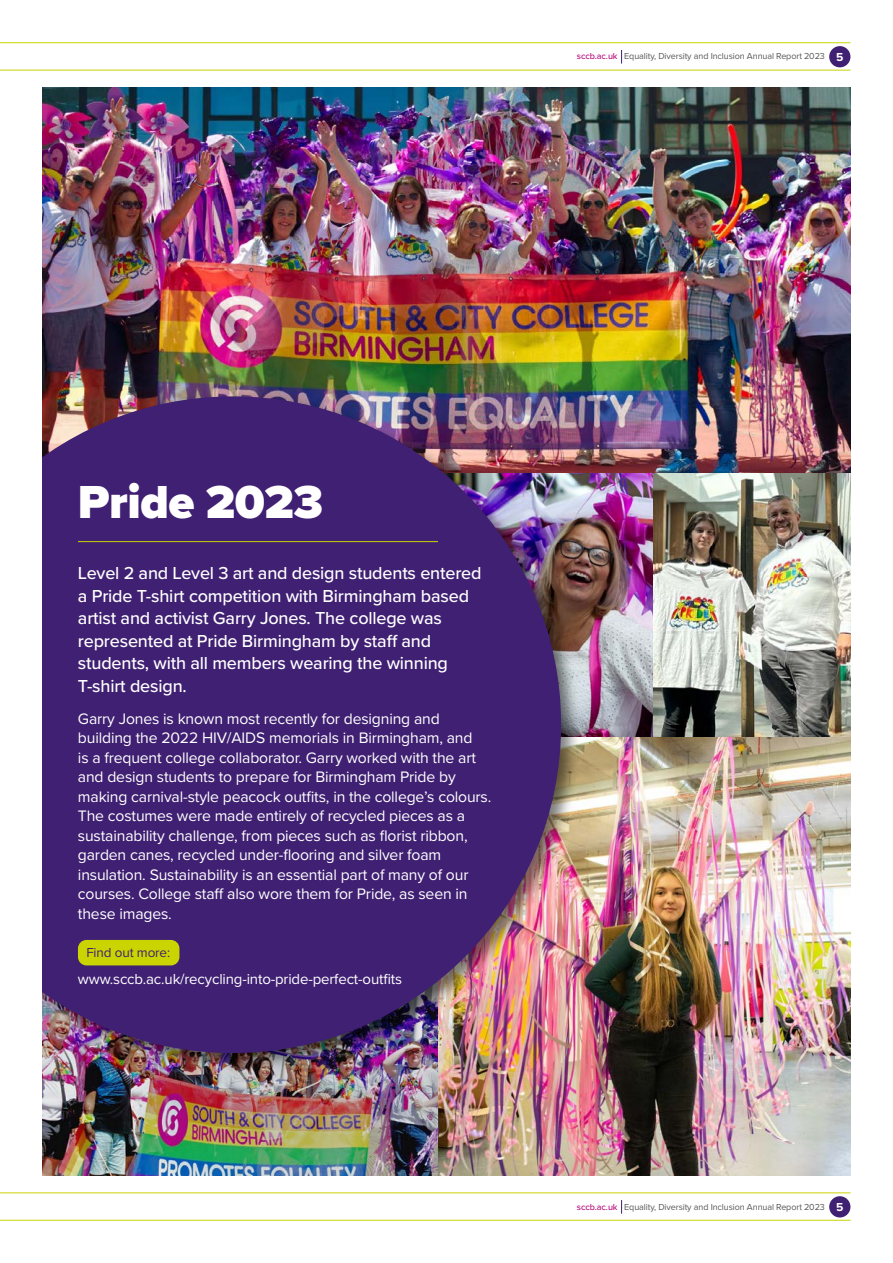
<style>
.page{position:relative;width:893px;height:1263px;background:#fff}
.page>*{position:absolute;margin:0;border:0;box-sizing:border-box;transform-origin:0 0}
.t1{font:900 48px "Proxima Nova";letter-spacing:-.01em;color:#fff}
.t2{font:500 18px/22.5px "Proxima Nova";letter-spacing:-.01em;color:#fff}
.t3{font:15.75px/19.5px "Proxima Nova";letter-spacing:-.01em;color:#fff}
.t4{font:15px "Proxima Nova";letter-spacing:-.01em;color:#fff}
.t5{font:13.5px "Proxima Nova";letter-spacing:-.01em;color:#402072}
.t6{font:700 12px "Proxima Nova";color:#fff}
.t7{font:9px "Proxima Nova";letter-spacing:-.01em;color:#575756}
.s1{font-weight:500;color:#b80e80}
</style>
<div class="page">
<hr style="left:0;top:1192px;width:850px;height:1px;background:#cad400">
<hr style="left:0;top:42px;width:850px;height:1px;background:#cad400">
<hr style="left:0;top:1220px;width:850px;height:1px;background:#cad400">
<hr style="left:0;top:70px;width:850px;height:1px;background:#cad400">
<svg style="left:621px;top:1200px;width:1px;height:14px"></svg>
<svg style="left:621px;top:50px;width:1px;height:14px"></svg>
<div style="left:829px;top:1196px;width:21px;height:21px;background:#402072;border-radius:50%"></div>
<div style="left:829px;top:46px;width:21px;height:21px;background:#402072;border-radius:50%"></div>
<img style="left:438px;top:736px;width:412px;height:440px">
<img style="left:43px;top:1073px;width:395px;height:103px">
<img style="left:653px;top:473px;width:197px;height:263px">
<img style="left:581px;top:473px;width:72px;height:263px">
<img style="left:43px;top:87px;width:807px;height:386px">
<div style="left:43px;top:392px;width:538px;height:681px;background:#000;opacity:.5"></div>
<img style="left:43px;top:396px;width:518px;height:657px">
<hr style="left:78px;top:541px;width:360px;height:1px;background:#cad400">
<div style="left:78px;top:940px;width:101px;height:25px;background:#cad400;border-radius:9px"></div>
<p class="t7" style="left:577px;top:50px;width:250px"><span class="s1">sccb.ac.uk</span> Equality, Diversity and Inclusion Annual Report 2023</p>
<p class="t6" style="left:836px;top:48px;width:9px">5</p>
<p class="t1" style="left:78px;top:466px;width:247px">Pride 2023</p>
<p class="t2" style="left:78px;top:561px;width:405px">Level 2 and Level 3 art and design students entered a Pride T-shirt competition with Birmingham based artist and activist Garry Jones. The college was represented at Pride Birmingham by staff and students, with all members wearing the winning T-shirt design.</p>
<p class="t3" style="left:78px;top:708px;width:415px">Garry Jones is known most recently for designing and building the 2022 HIV/AIDS memorials in Birmingham, and<br>is a frequent college collaborator. Garry worked with the art and design students to prepare for Birmingham Pride by making carnival-style peacock outfits, in the college’s colours.<br>The costumes were made entirely of recycled pieces as a sustainability challenge, from pieces such as florist ribbon, garden canes, recycled under-flooring and silver foam insulation. Sustainability is an essential part of many of our courses. College staff also wore them for Pride, as seen in these images.</p>
<p class="t5" style="left:86px;top:942px;width:85px">Find out more:</p>
<p class="t4" style="left:78px;top:968px;width:326px">www.sccb.ac.uk/recycling-into-pride-perfect-outfits</p>
<p class="t7" style="left:577px;top:1200px;width:250px"><span class="s1">sccb.ac.uk</span> Equality, Diversity and Inclusion Annual Report 2023</p>
<p class="t6" style="left:836px;top:1198px;width:9px">5</p>
</div>
